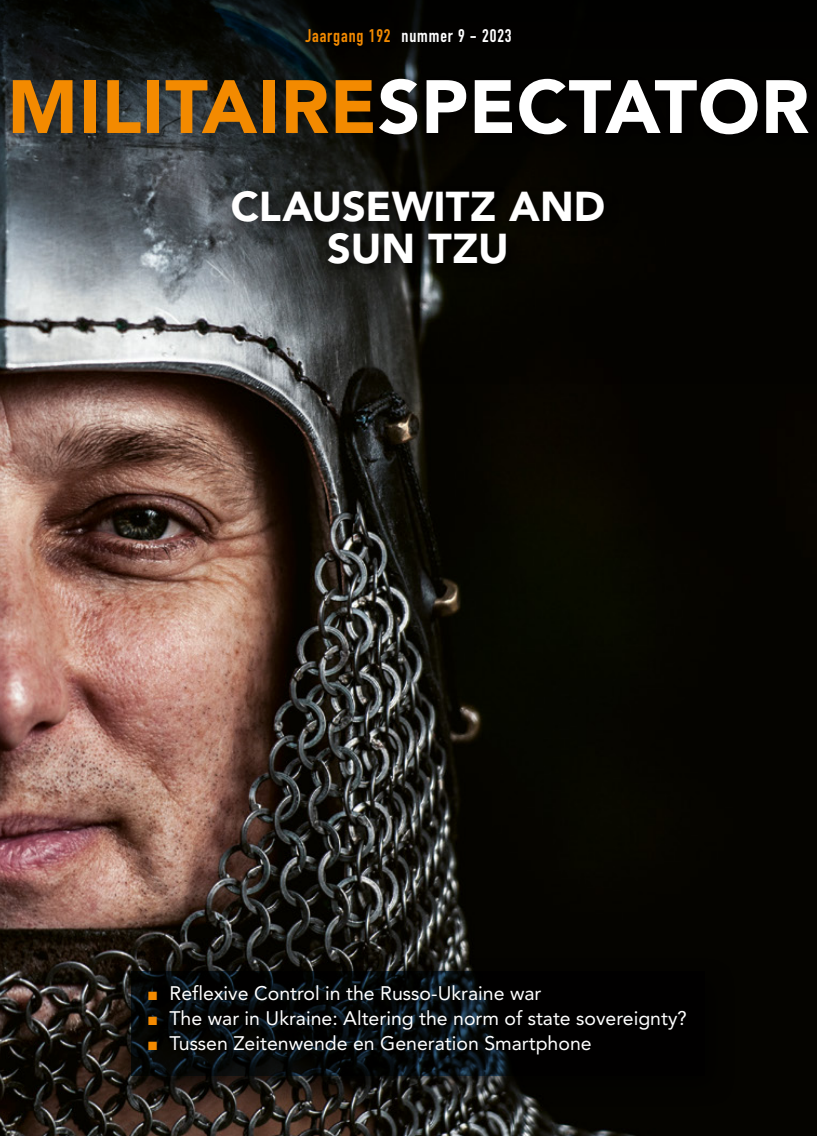
<style>
.page{position:relative;width:817px;height:1136px;background:#fff}
.page>*{position:absolute;margin:0;border:0;box-sizing:border-box;transform-origin:0 0}
.t1{font:900 74.55px "Avenir LT Std";letter-spacing:.01em;color:#f38a00}
.t2{font:900 41.4px/41.4px "Avenir LT Std";color:#fff;text-align:center}
.t3{font:19.5px "Avenir LT Std";color:#fff}
.t4{font:18px "DIN Engschrift Std";letter-spacing:.05em;color:#fff}
.s1{color:#f38a00}
.s2{color:#fff}
</style>
<div class="page">
<img style="left:0;top:429px;width:816px;height:706px">
<svg style="left:0;top:0;width:816px;height:429px;fill:#070500"></svg>
<div style="left:226px;top:185px;width:394px;height:95px;background:#000;opacity:.8"></div>
<div style="left:8px;top:74px;width:808px;height:73px;background:#000;opacity:.2"></div>
<div style="left:116px;top:955px;width:620px;height:153px;background:#000;opacity:.75"></div>
<svg style="left:131px;top:971px;width:573px;height:104px;fill:#010100"></svg>
<p class="t4" style="left:305px;top:25px;width:208px"><span class="s1">Jaargang 192</span> nummer 9 - 2023</p>
<h1 class="t1" style="left:7px;top:62px;width:803px">MILITAIRE<span class="s2">SPECTATOR</span></h1>
<h2 class="t2" style="left:231px;top:186px;width:376px">CLAUSEWITZ AND<br>SUN TZU</h2>
<p class="t3" style="left:148px;top:981px;width:395px"><span class="s1">■</span> Reflexive Control in the Russo-Ukraine war</p>
<p class="t3" style="left:148px;top:1006px;width:540px"><span class="s1">■</span> The war in Ukraine: Altering the norm of state sovereignty?</p>
<p class="t3" style="left:148px;top:1031px;width:445px"><span class="s1">■</span> Tussen Zeitenwende en Generation Smartphone</p>
</div>
